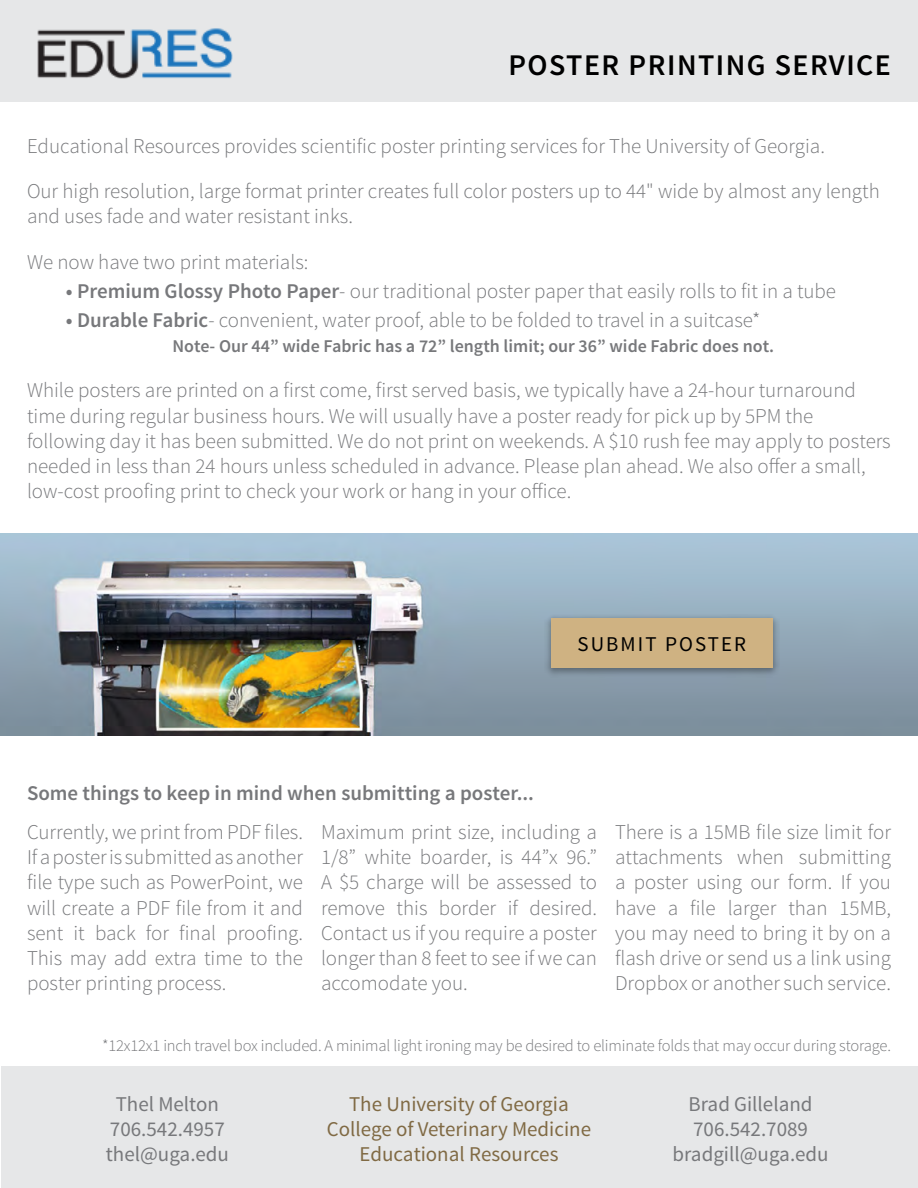
<style>
.page{position:relative;width:918px;height:1188px;background:#fff}
.page>*{position:absolute;margin:0;border:0;box-sizing:border-box;transform-origin:0 0}
.t1{font:600 30px "Source Sans Pro";letter-spacing:.05em;color:#000}
.t2{font:300 21px/25.2px "Source Sans Pro";color:#77787b}
.t3{font:21px/25.2px "Source Sans Pro";color:#77787b;text-align:center}
.t4{font:21px/25.2px "Source Sans Pro";color:#806a44;text-align:center}
.t5{font:600 21px "Source Sans Pro";color:#77787b}
.t6{font:21px "Source Sans Pro";letter-spacing:.1em;color:#000}
.t7{font:600 18px "Source Sans Pro";color:#77787b}
.t8{font:300 16.5px "Source Sans Pro";letter-spacing:-.01em;color:#77787b}
.s1{font-weight:600}
</style>
<div class="page">
<div style="left:0;top:0;width:918px;height:102px;background:#e6e7e8"></div>
<img style="left:37px;top:28px;width:196px;height:51px">
<img style="left:0;top:534px;width:918px;height:201px">
<div style="left:544px;top:614px;width:236px;height:64px;background:#000;opacity:.35"></div>
<div style="left:551px;top:619px;width:222px;height:49px;background:#cfb282"></div>
<div style="left:1px;top:1066px;width:917px;height:122px;background:#e6e7e8"></div>
<h1 class="t1" style="left:508px;top:46px;width:384px">POSTER PRINTING SERVICE</h1>
<p class="t2" style="left:27px;top:123px;width:854px;line-height:45.5px">Educational Resources provides scientific poster printing services for The University of Georgia.<br>Our high resolution, large format printer creates full color posters up to 44" wide by almost any length</p>
<p class="t2" style="left:27px;top:194px;width:327px;line-height:45.5px">and uses fade and water resistant inks.<br>We now have two print materials:</p>
<p class="t2" style="left:66px;top:278px;width:772px"><span class="s1">• Premium Glossy Photo Paper</span>- our traditional poster paper that easily rolls to fit in a tube</p>
<p class="t2" style="left:66px;top:307px;width:696px"><span class="s1">• Durable Fabric</span>- convenient, water proof, able to be folded to travel in a suitcase*</p>
<p class="t7" style="left:172px;top:335px;width:603px">Note- Our 44” wide Fabric has a 72” length limit; our 36” wide Fabric does not.</p>
<p class="t2" style="left:27px;top:378px;width:865px">While posters are printed on a first come, first served basis, we typically have a 24-hour turnaround time during regular business hours. We will usually have a poster ready for pick up by 5PM the following day it has been submitted. We do not print on weekends. A $10 rush fee may apply to posters needed in less than 24 hours unless scheduled in advance. Please plan ahead. We also offer a small, low-cost proofing print to check your work or hang in your office.</p>
<p class="t6" style="left:578px;top:631px;width:170px">SUBMIT POSTER</p>
<p class="t5" style="left:27px;top:780px;width:509px">Some things to keep in mind when submitting a poster...</p>
<p class="t2" style="left:27px;top:820px;width:278px;text-align:justify">Currently, we print from PDF files.<br>If a poster is submitted as another file type such as PowerPoint, we will create a PDF file from it and sent it back for final proofing.<br>This may add extra time to the poster printing process.</p>
<p class="t2" style="left:321px;top:820px;width:278px;text-align:justify">Maximum print size, including a 1/8” white boarder, is 44”x 96.” A $5 charge will be assessed to remove this border if desired.<br>Contact us if you require a poster longer than 8 feet to see if we can accomodate you.</p>
<p class="t2" style="left:615px;top:820px;width:278px;text-align:justify">There is a 15MB file size limit for attachments when submitting a poster using our form. If you have a file larger than 15MB, you may need to bring it by on a flash drive or send us a link using Dropbox or another such service.</p>
<p class="t8" style="left:102px;top:1035px;width:790px">*12x12x1 inch travel box included. A minimal light ironing may be desired to eliminate folds that may occur during storage.</p>
<p class="t4" style="left:327px;top:1091px;width:266px">The University of Georgia<br>College of Veterinary Medicine<br>Educational Resources</p>
<p class="t3" style="left:106px;top:1091px;width:125px">Thel Melton<br>706.542.4957 thel@uga.edu</p>
<p class="t3" style="left:673px;top:1091px;width:158px">Brad Gilleland<br>706.542.7089 bradgill@uga.edu</p>
</div>
